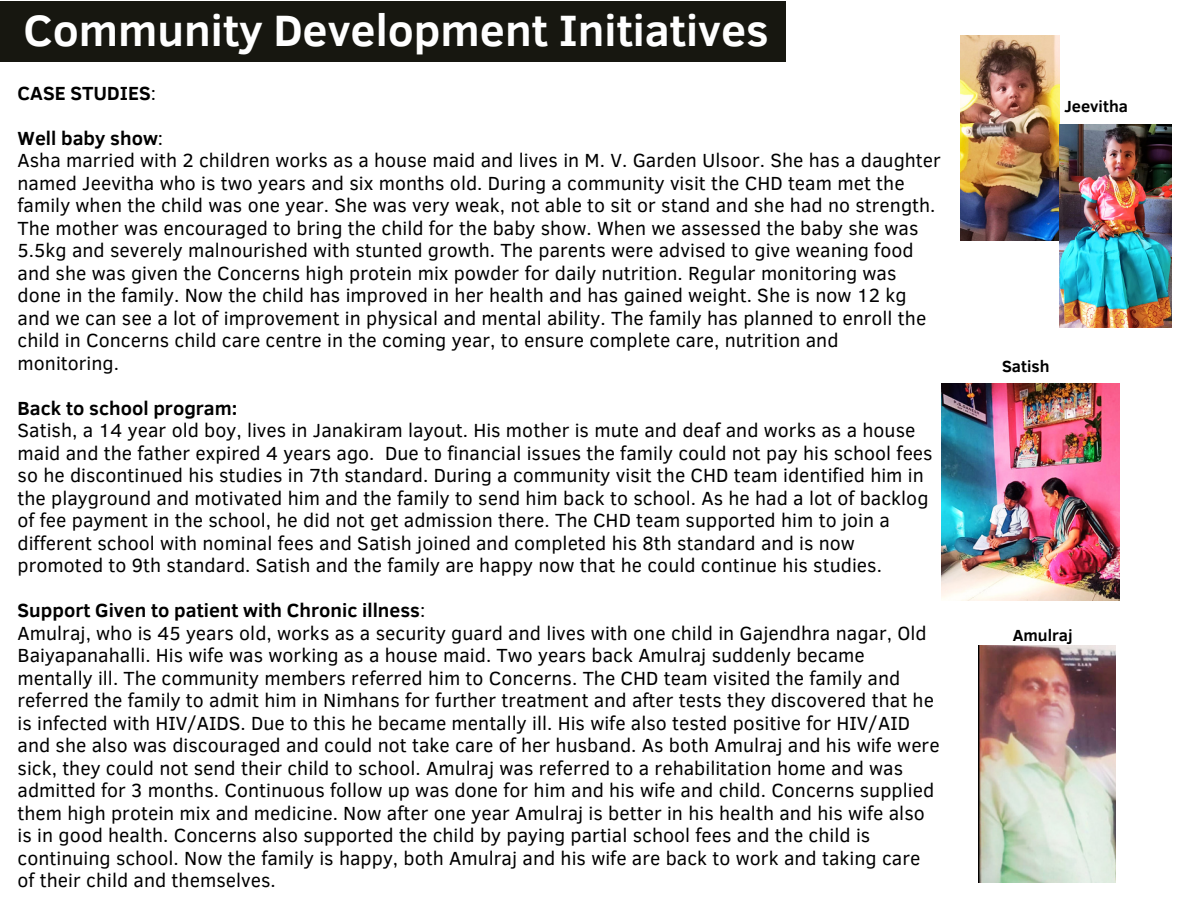
<style>
.page{position:relative;width:1188px;height:918px;background:#fff}
.page>*{position:absolute;margin:0;border:0;box-sizing:border-box;transform-origin:0 0}
.t1{font:700 45px "Clear Sans";color:#fff}
.t2{font:19.5px/22.5px "Clear Sans";color:#000}
.t3{font:700 19.5px "Clear Sans";color:#000}
.t4{font:700 16.5px "Clear Sans";color:#000}
.s1{font-weight:400}
.s2{font-weight:700}
</style>
<div class="page">
<div style="left:0;top:1px;width:786px;height:61px;background:#171710"></div>
<img style="left:942px;top:383px;width:177px;height:217px">
<img style="left:960px;top:35px;width:99px;height:206px">
<img style="left:1060px;top:125px;width:111px;height:202px">
<img style="left:979px;top:646px;width:136px;height:236px">
<p class="t1" style="left:23px;top:-2px;width:747px">Community Development Initiatives</p>
<h1 class="t3" style="left:18px;top:79px;width:140px">CASE STUDIES<span class="s1">:</span></h1>
<h2 class="t2" style="left:18px;top:126px;width:925px"><span class="s2">Well baby show</span>:<br>Asha married with 2 children works as a house maid and lives in M. V. Garden Ulsoor. She has a daughter named Jeevitha who is two years and six months old. During a community visit the CHD team met the family when the child was one year. She was very weak, not able to sit or stand and she had no strength.<br>The mother was encouraged to bring the child for the baby show. When we assessed the baby she was 5.5kg and severely malnourished with stunted growth. The parents were advised to give weaning food and she was given the Concerns high protein mix powder for daily nutrition. Regular monitoring was done in the family. Now the child has improved in her health and has gained weight. She is now 12 kg and we can see a lot of improvement in physical and mental ability. The family has planned to enroll the child in Concerns child care centre in the coming year, to ensure complete care, nutrition and monitoring.</h2>
<h3 class="t2" style="left:18px;top:396px;width:917px"><span class="s2">Back to school program:<br></span>Satish, a 14 year old boy, lives in Janakiram layout. His mother is mute and deaf and works as a house maid and the father expired 4 years ago. Due to financial issues the family could not pay his school fees so he discontinued his studies in 7th standard. During a community visit the CHD team identified him in the playground and motivated him and the family to send him back to school. As he had a lot of backlog of fee payment in the school, he did not get admission there. The CHD team supported him to join a different school with nominal fees and Satish joined and completed his 8th standard and is now promoted to 9th standard. Satish and the family are happy now that he could continue his studies.</h3>
<h3 class="t2" style="left:18px;top:598px;width:924px"><span class="s2">Support Given to patient with Chronic illness</span>:<br>Amulraj, who is 45 years old, works as a security guard and lives with one child in Gajendhra nagar, Old Baiyapanahalli. His wife was working as a house maid. Two years back Amulraj suddenly became mentally ill. The community members referred him to Concerns. The CHD team visited the family and referred the family to admit him in Nimhans for further treatment and after tests they discovered that he is infected with HIV/AIDS. Due to this he became mentally ill. His wife also tested positive for HIV/AID and she also was discouraged and could not take care of her husband. As both Amulraj and his wife were sick, they could not send their child to school. Amulraj was referred to a rehabilitation home and was admitted for 3 months. Continuous follow up was done for him and his wife and child. Concerns supplied them high protein mix and medicine. Now after one year Amulraj is better in his health and his wife also is in good health. Concerns also supported the child by paying partial school fees and the child is continuing school. Now the family is happy, both Amulraj and his wife are back to work and taking care of their child and themselves.</h3>
<p class="t4" style="left:1064px;top:95px;width:65px">Jeevitha</p>
<p class="t4" style="left:1002px;top:354px;width:49px">Satish</p>
<p class="t4" style="left:1013px;top:624px;width:61px">Amulraj</p>
</div>
